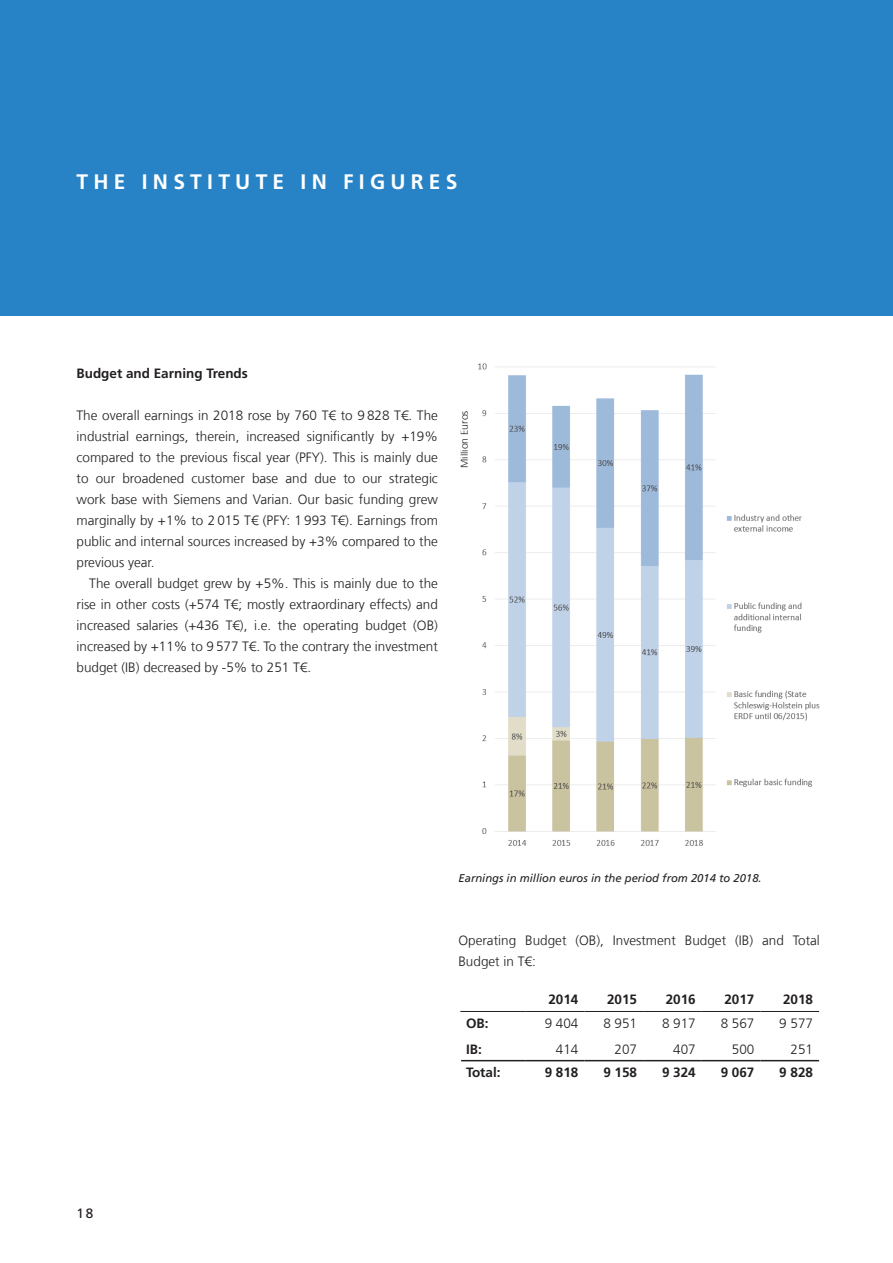
<style>
.page{position:relative;width:893px;height:1263px;background:#fff}
.page>*{position:absolute;margin:0;border:0;box-sizing:border-box;transform-origin:0 0}
.t1{font:700 21px "Frutiger LT Com";letter-spacing:.25em;color:#fff}
.t2{font:300 13.5px/21px "Frutiger LT Com";color:#231f20;text-align:justify}
.t3{font:700 13.5px "Frutiger LT Com";color:#231f20}
.t4{font:13.5px "Frutiger LT Com";color:#231f20}
.t5{font:italic 11.25px "Frutiger LT Com";color:#231f20}
.t6{font:300 10.5px "Frutiger";color:#231f20}
</style>
<div class="page">
<div style="left:0;top:0;width:893px;height:316px;background:#2783c5"></div>
<img style="left:478px;top:363px;width:342px;height:483px">
<svg style="left:460px;top:1011px;width:360px;height:51px"></svg>
<h1 class="t1" style="left:77px;top:169px;width:383px">THE INSTITUTE IN FIGURES</h1>
<p class="t3" style="left:77px;top:365px;width:173px">Budget and Earning Trends</p>
<p class="t2" style="left:77px;top:405px;width:363px">The overall earnings in 2018 rose by 760 T€ to 9 828 T€. The industrial earnings, therein, increased significantly by +19% compared to the previous fiscal year (PFY). This is mainly due to our broadened customer base and due to our strategic work base with Siemens and Varian. Our basic funding grew marginally by +1% to 2 015 T€ (PFY: 1 993 T€). Earnings from public and internal sources increased by +3% compared to the previous year.</p>
<p class="t2" style="left:77px;top:573px;width:363px;text-indent:13px">The overall budget grew by +5%. This is mainly due to the rise in other costs (+574 T€; mostly extraordinary effects) and increased salaries (+436 T€), i.e. the operating budget (OB) increased by +11% to 9 577 T€. To the contrary the investment budget (IB) decreased by -5% to 251 T€.</p>
<p class="t6" style="left:458px;top:468px;width:59px;rotate:-90deg">Million Euros</p>
<p class="t4" style="left:77px;top:1205px;width:18px">18</p>
<p class="t5" style="left:458px;top:871px;width:305px">Earnings in million euros in the period from 2014 to 2018.</p>
<p class="t2" style="left:458px;top:930px;width:363px">Operating Budget (OB), Investment Budget (IB) and Total<br>Budget in T€:</p>
<p class="t3" style="left:548px;top:992px;width:32px">2014</p>
<p class="t3" style="left:607px;top:992px;width:32px">2015</p>
<p class="t3" style="left:666px;top:992px;width:32px">2016</p>
<p class="t3" style="left:724px;top:992px;width:32px">2017</p>
<p class="t3" style="left:783px;top:992px;width:32px">2018</p>
<p class="t3" style="left:466px;top:1015px;width:24px">OB:</p>
<p class="t2" style="left:545px;top:1012px;width:35px">9 404</p>
<p class="t2" style="left:603px;top:1012px;width:35px">8 951</p>
<p class="t2" style="left:662px;top:1012px;width:35px">8 917</p>
<p class="t2" style="left:721px;top:1012px;width:35px">8 567</p>
<p class="t2" style="left:779px;top:1012px;width:35px">9 577</p>
<p class="t3" style="left:466px;top:1041px;width:17px">IB:</p>
<p class="t2" style="left:556px;top:1038px;width:24px">414</p>
<p class="t2" style="left:615px;top:1038px;width:24px">207</p>
<p class="t2" style="left:673px;top:1038px;width:24px">407</p>
<p class="t2" style="left:732px;top:1038px;width:24px">500</p>
<p class="t2" style="left:791px;top:1038px;width:24px">251</p>
<p class="t3" style="left:466px;top:1064px;width:36px">Total:</p>
<p class="t3" style="left:545px;top:1064px;width:35px">9 818</p>
<p class="t3" style="left:603px;top:1064px;width:35px">9 158</p>
<p class="t3" style="left:662px;top:1064px;width:35px">9 324</p>
<p class="t3" style="left:721px;top:1064px;width:35px">9 067</p>
<p class="t3" style="left:779px;top:1064px;width:35px">9 828</p>
</div>
